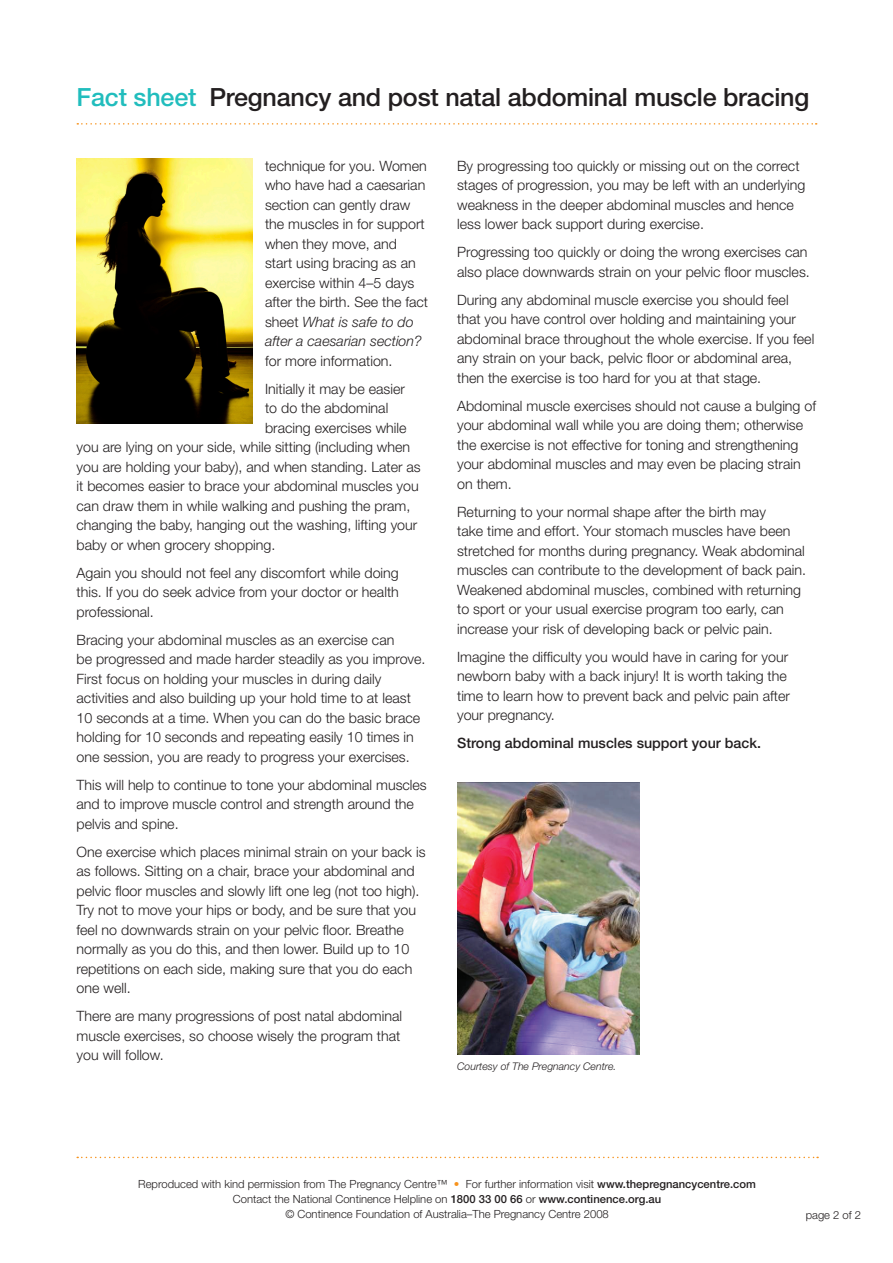
<style>
.page{position:relative;width:893px;height:1263px;background:#fff}
.page>*{position:absolute;margin:0;border:0;box-sizing:border-box;transform-origin:0 0}
.t1{font:500 25.2px "Helvetica Neue";letter-spacing:-.01em;color:#231f20}
.t2{font:300 14.25px/19.5px "Helvetica Neue";color:#231f20}
.t3{font:500 14.25px "Helvetica Neue";color:#231f20}
.t4{font:300 11.25px/15px "Helvetica Neue";color:#231f20;text-align:center}
.t5{font:italic 300 10.5px "Helvetica Neue";color:#231f20}
.s1{color:#21bdbd}
.s2{font-style:italic}
.s3{color:#f7931d}
.s4{font-weight:500}
</style>
<div class="page">
<svg style="left:77px;top:1157px;width:741px;height:1px"></svg>
<svg style="left:77px;top:123px;width:740px;height:2px"></svg>
<img style="left:457px;top:782px;width:182px;height:273px">
<img style="left:77px;top:159px;width:175px;height:264px">
<h1 class="t1" style="left:77px;top:82px;width:734px"><span class="s1">Fact sheet</span> Pregnancy and post natal abdominal muscle bracing</h1>
<p class="t2" style="left:265px;top:156px;width:165px">technique for you. Women who have had a caesarian section can gently draw the muscles in for support when they move, and<br>start using bracing as an exercise within 4–5 days after the birth. See the fact sheet <span class="s2">What is safe to do after a caesarian section?</span></p>
<p class="t2" style="left:265px;top:346px;width:141px;line-height:28px">for more information.<br>Initially it may be easier</p>
<p class="t2" style="left:265px;top:398px;width:125px">to do the abdominal</p>
<p class="t2" style="left:265px;top:418px;width:143px">bracing exercises while</p>
<p class="t2" style="left:77px;top:437px;width:335px">you are lying on your side, while sitting (including when</p>
<p class="t2" style="left:77px;top:457px;width:346px">you are holding your baby), and when standing. Later as</p>
<p class="t2" style="left:77px;top:476px;width:344px">it becomes easier to brace your abdominal muscles you</p>
<p class="t2" style="left:77px;top:496px;width:335px">can draw them in while walking and pushing the pram,</p>
<p class="t2" style="left:77px;top:515px;width:342px">changing the baby, hanging out the washing, lifting your</p>
<p class="t2" style="left:77px;top:535px;width:200px">baby or when grocery shopping.</p>
<p class="t2" style="left:77px;top:563px;width:324px;text-align:justify">Again you should not feel any discomfort while doing this. If you do seek advice from your doctor or health professional.</p>
<p class="t2" style="left:77px;top:630px;width:351px">Bracing your abdominal muscles as an exercise can<br>be progressed and made harder steadily as you improve.<br>First focus on holding your muscles in during daily activities and also building up your hold time to at least 10 seconds at a time. When you can do the basic brace holding for 10 seconds and repeating easily 10 times in one session, you are ready to progress your exercises.</p>
<p class="t2" style="left:77px;top:775px;width:352px">This will help to continue to tone your abdominal muscles and to improve muscle control and strength around the pelvis and spine.</p>
<p class="t2" style="left:77px;top:842px;width:350px">One exercise which places minimal strain on your back is as follows. Sitting on a chair, brace your abdominal and pelvic floor muscles and slowly lift one leg (not too high).<br>Try not to move your hips or body, and be sure that you feel no downwards strain on your pelvic floor. Breathe normally as you do this, and then lower. Build up to 10 repetitions on each side, making sure that you do each one well.</p>
<p class="t2" style="left:77px;top:1006px;width:327px;text-align:justify">There are many progressions of post natal abdominal muscle exercises, so choose wisely the program that you will follow.</p>
<p class="t2" style="left:457px;top:156px;width:350px">By progressing too quickly or missing out on the correct stages of progression, you may be left with an underlying weakness in the deeper abdominal muscles and hence less lower back support during exercise.</p>
<p class="t2" style="left:457px;top:242px;width:354px">Progressing too quickly or doing the wrong exercises can also place downwards strain on your pelvic floor muscles.</p>
<p class="t2" style="left:457px;top:290px;width:359px">During any abdominal muscle exercise you should feel that you have control over holding and maintaining your abdominal brace throughout the whole exercise. If you feel any strain on your back, pelvic floor or abdominal area, then the exercise is too hard for you at that stage.</p>
<p class="t2" style="left:457px;top:396px;width:360px">Abdominal muscle exercises should not cause a bulging of your abdominal wall while you are doing them; otherwise the exercise is not effective for toning and strengthening your abdominal muscles and may even be placing strain on them.</p>
<p class="t2" style="left:457px;top:502px;width:350px">Returning to your normal shape after the birth may<br>take time and effort. Your stomach muscles have been stretched for months during pregnancy. Weak abdominal muscles can contribute to the development of back pain.<br>Weakened abdominal muscles, combined with returning to sport or your usual exercise program too early, can increase your risk of developing back or pelvic pain.</p>
<p class="t2" style="left:457px;top:647px;width:334px">Imagine the difficulty you would have in caring for your newborn baby with a back injury! It is worth taking the time to learn how to prevent back and pelvic pain after your pregnancy.</p>
<p class="t3" style="left:457px;top:735px;width:305px">Strong abdominal muscles support your back.</p>
<p class="t5" style="left:457px;top:1060px;width:161px">Courtesy of The Pregnancy Centre.</p>
<p class="t4" style="left:138px;top:1176px;width:619px">Reproduced with kind permission from The Pregnancy Centre™ <span class="s3">•</span> For further information visit <span class="s4">www.thepregnancycentre.com<br></span>Contact the National Continence Helpline on <span class="s4">1800 33 00 66</span> or <span class="s4">www.continence.org.au<br></span>© Continence Foundation of Australia–The Pregnancy Centre 2008</p>
<p class="t4" style="left:806px;top:1207px;width:57px">page 2 of 2</p>
</div>
